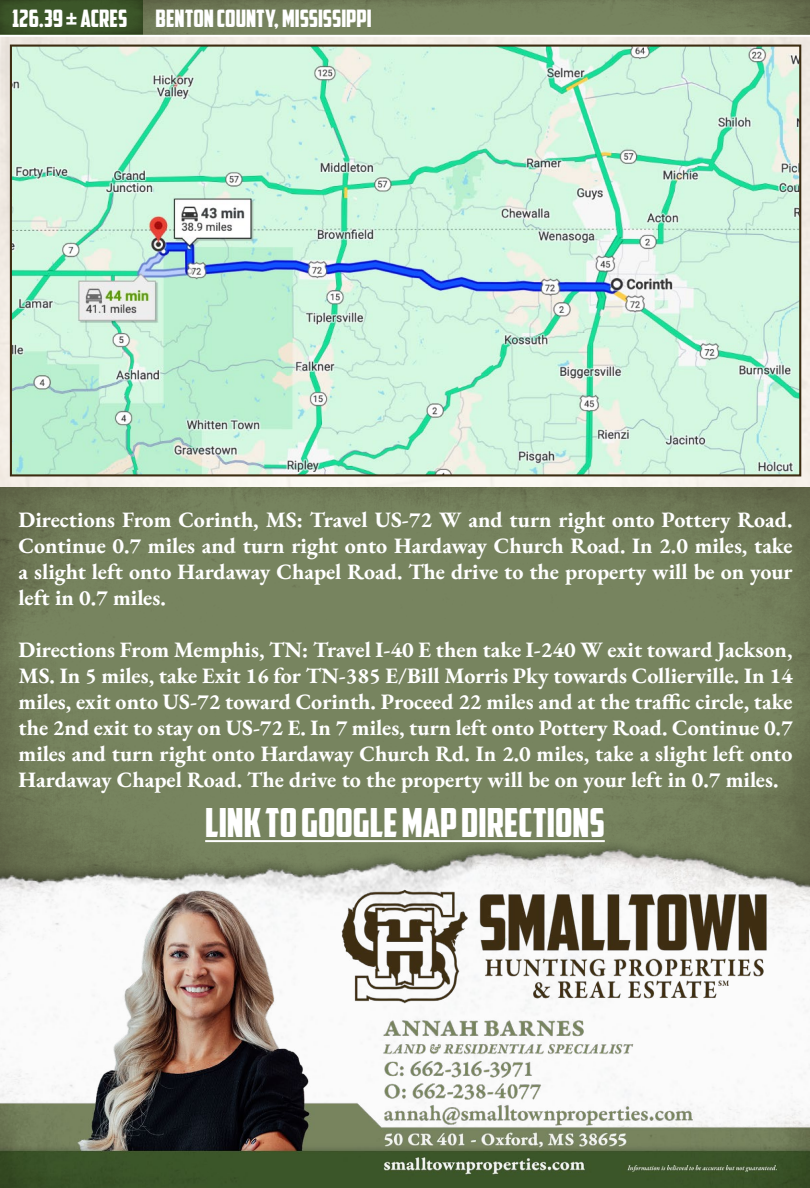
<style>
.page{position:relative;width:810px;height:1188px;background:#fff}
.page>*{position:absolute;margin:0;border:0;box-sizing:border-box;transform-origin:0 0}
.t1{font:40px "American Captain";color:#fff}
.t2{font:24px "American Captain";color:#fff}
.t3{font:22px/26px "EB Garamond";color:#fff;text-align:justify}
</style>
<div class="page">
<img style="left:0;top:37px;width:810px;height:450px">
<img style="left:143px;top:0;width:667px;height:35px">
<div style="left:0;top:0;width:143px;height:35px;background:#3c5629"></div>
<img style="left:13px;top:48px;width:785px;height:425px">
<div style="left:10px;top:45px;width:791px;height:431px;border:2px solid #3d2d12"></div>
<img style="left:0;top:487px;width:810px;height:312px">
<img style="left:0;top:799px;width:810px;height:77px">
<img style="left:0;top:876px;width:810px;height:312px">
<p class="t2" style="left:12px;top:4px;width:361px">126.39 ± ACRES BENTON COUNTY, MISSISSIPPI</p>
<p class="t3" style="left:19px;top:506px;width:776px">Directions From Corinth, MS: Travel US-72 W and turn right onto Pottery Road.<br>Continue 0.7 miles and turn right onto Hardaway Church Road. In 2.0 miles, take a slight left onto Hardaway Chapel Road. The drive to the property will be on your left in 0.7 miles.</p>
<p class="t3" style="left:19px;top:636px;width:776px">Directions From Memphis, TN: Travel I-40 E then take I-240 W exit toward Jackson, MS. In 5 miles, take Exit 16 for TN-385 E/Bill Morris Pky towards Collierville. In 14 miles, exit onto US-72 toward Corinth. Proceed 22 miles and at the traffic circle, take the 2nd exit to stay on US-72 E. In 7 miles, turn left onto Pottery Road. Continue 0.7 miles and turn right onto Hardaway Church Rd. In 2.0 miles, take a slight left onto Hardaway Chapel Road. The drive to the property will be on your left in 0.7 miles.</p>
<h1 class="t1" style="left:205px;top:799px;width:401px">LINK TO GOOGLE MAP DIRECTIONS</h1>
</div>
